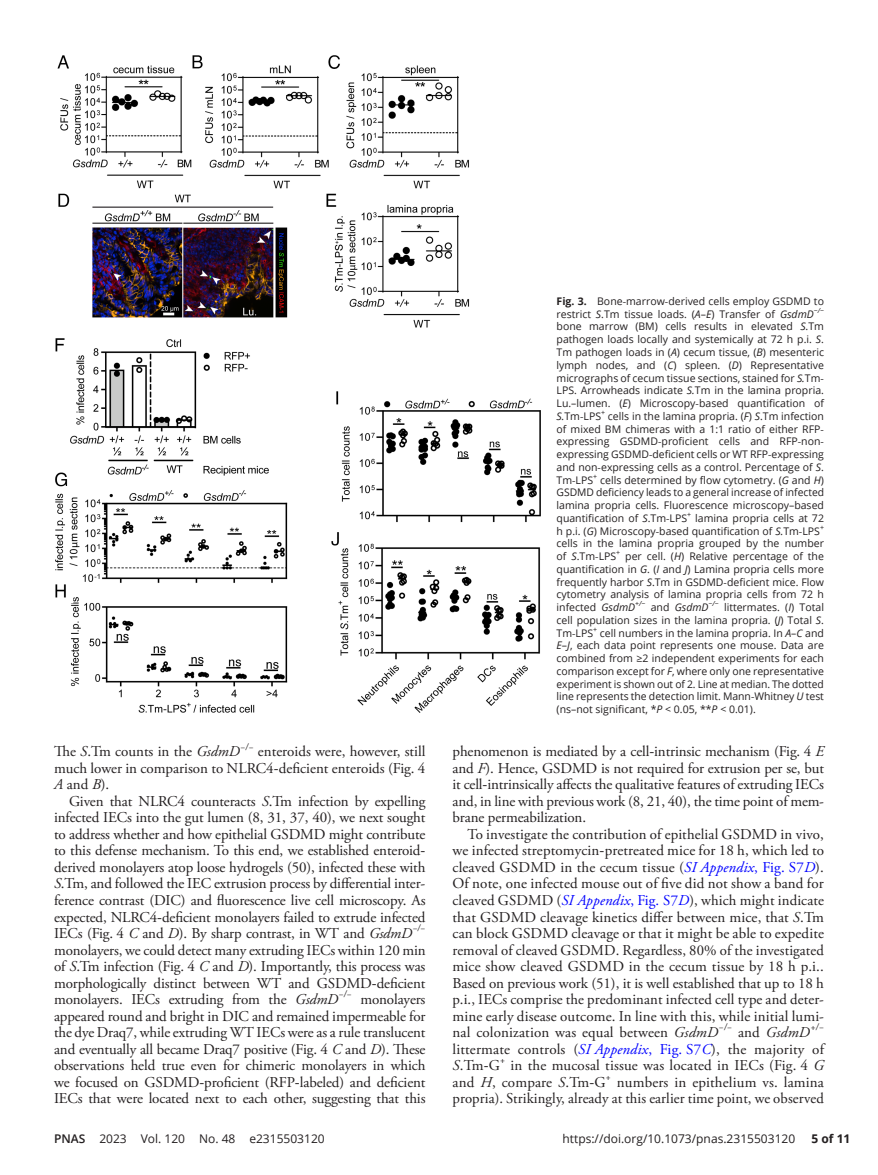
<style>
.page{position:relative;width:878px;height:1175px;background:#fff}
.page>*{position:absolute;margin:0;border:0;box-sizing:border-box;transform-origin:0 0}
.t1{font:15px/16.5px "Adobe Garamond Pro";color:#231f20;text-align:justify}
.t2{font:italic 15px "Adobe Garamond Pro";letter-spacing:.01em;color:#231f20}
.t3{font:12px "Open Sans";color:#231f20}
.t4{font:700 12px "Open Sans";color:#231f20}
.t5{font:10.5px/12.8px "Open Sans";color:#231f20;text-align:justify}
.t6{font:italic 10.5px "Open Sans";color:#231f20}
.t7{font:italic 10.05px "Adobe Garamond Pro";color:#231f20}
.t8{font:10.05px "Adobe Garamond Pro";color:#231f20}
.t9{font:italic 7.05px "Open Sans";color:#231f20}
.t10{font:7.05px "Open Sans";color:#231f20}
.s1{font-style:italic}
.s2{font-family:"STIX"}
.s3{font-weight:700}
.s4{font-style:normal}
.s5{font-style:italic;color:#00f}
.s6{color:#00f}
.s7{font-weight:600}
</style>
<div class="page">
<img style="left:55px;top:55px;width:486px;height:658px">
<p class="t1" style="left:54px;top:744px;width:187px">The <span class="s1">S</span>.Tm counts in the <span class="s1">GsdmD</span></p>
<p class="t7" style="left:240px;top:740px;width:15px">−/−</p>
<p class="t1" style="left:54px;top:744px;width:373px;text-indent:204px">enteroids were, however, still much lower in comparison to NLRC4<span class="s2">-</span>deficient enteroids (Fig. 4<br><span class="s1">A</span> and <span class="s1">B</span>).</p>
<p class="t1" style="left:54px;top:793px;width:373px;text-indent:15px">Given that NLRC4 counteracts <span class="s1">S</span>.Tm infection by expelling infected IECs into the gut lumen (8, 31, 37, 40), we next sought to address whether and how epithelial GSDMD might contribute to this defense mechanism. To this end, we established enteroid&shy;derived monolayers atop loose hydrogels (50), infected these with <span class="s1">S</span>.Tm, and followed the IEC extrusion process by differential inter&shy;ference contrast (DIC) and fluorescence live cell microscopy. As expected, NLRC4<span class="s2">-</span>deficient monolayers failed to extrude infected IECs (Fig. 4 <span class="s1">C</span> and <span class="s1">D</span>). By sharp contrast, in WT and <span class="s1">GsdmD</span></p>
<p class="t7" style="left:412px;top:922px;width:15px">−/−</p>
<p class="t1" style="left:54px;top:942px;width:373px">monolayers, we could detect many extruding IECs within 120 min of <span class="s1">S</span>.Tm infection (Fig. 4 <span class="s1">C</span> and <span class="s1">D</span>). Importantly, this process was morphologically distinct between WT and GSDMD<span class="s2">-</span>deficient monolayers. IECs extruding from the <span class="s1">GsdmD</span></p>
<p class="t7" style="left:338px;top:988px;width:15px">−/−</p>
<p class="t1" style="left:54px;top:991px;width:373px;text-indent:306px">monolayers appeared round and bright in DIC and remained impermeable for the dye Draq7, while extruding WT IECs were as a rule translucent and eventually all became Draq7 positive (Fig. 4 <span class="s1">C</span> and <span class="s1">D</span>). These observations held true even for chimeric monolayers in which we focused on GSDMD<span class="s2">-</span>proficient (RFP<span class="s2">-</span>labeled) and deficient IECs that were located next to each other, suggesting that this</p>
<p class="t5" style="left:556px;top:294px;width:269px"><span class="s3">Fig. 3.</span> Bone<span class="s2">-</span>marrow<span class="s2">-</span>derived cells employ GSDMD to restrict <span class="s1">S</span>.Tm tissue loads. (<span class="s1">A</span>–<span class="s1">E</span>) Transfer of <span class="s1">GsdmD</span></p>
<p class="t9" style="left:813px;top:305px;width:12px">−/−</p>
<p class="t5" style="left:556px;top:320px;width:269px">bone marrow (BM) cells results in elevated <span class="s1">S</span>.Tm pathogen loads locally and systemically at 72 h p.i. <span class="s1">S</span>.<br>Tm pathogen loads in (<span class="s1">A</span>) cecum tissue, (<span class="s1">B</span>) mesenteric lymph nodes, and (<span class="s1">C</span>) spleen. (<span class="s1">D</span>) Representative micrographs of cecum tissue sections, stained for <span class="s1">S.</span>Tm<span class="s2">-</span>LPS. Arrowheads indicate <span class="s1">S.</span>Tm in the lamina propria.<br>Lu.–lumen. (<span class="s1">E</span>) Microscopy<span class="s2">-</span>based quantification of <span class="s1">S.</span>Tm<span class="s2">-</span>LPS</p>
<p class="t10" style="left:601px;top:407px;width:5px">+</p>
<p class="t5" style="left:556px;top:409px;width:269px;text-indent:51px">cells in the lamina propria. (<span class="s1">F</span>) <span class="s1">S</span>.Tm infection of mixed BM chimeras with a 1:1 ratio of either RFP&shy;expressing GSDMD<span class="s2">-</span>proficient cells and RFP<span class="s2">-</span>non&shy;expressing GSDMD<span class="s2">-</span>deficient cells or WT RFP<span class="s2">-</span>expressing and non<span class="s2">-</span>expressing cells as a control. Percentage of <span class="s1">S</span>.<br>Tm<span class="s2">-</span>LPS</p>
<p class="t10" style="left:593px;top:471px;width:5px">+</p>
<p class="t5" style="left:556px;top:473px;width:269px;text-indent:44px">cells determined by flow cytometry. (<span class="s1">G</span> and <span class="s1">H</span>)<br>GSDMD deficiency leads to a general increase of infected lamina propria cells. Fluorescence microscopy–based quantification of <span class="s1">S</span>.Tm<span class="s2">-</span>LPS</p>
<p class="t10" style="left:687px;top:509px;width:5px">+</p>
<p class="t5" style="left:556px;top:511px;width:269px;text-indent:139px">lamina propria cells at 72 h p.i. (<span class="s1">G</span>) Microscopy<span class="s2">-</span>based quantification of <span class="s1">S.</span>Tm<span class="s2">-</span>LPS</p>
<p class="t10" style="left:819px;top:522px;width:5px">+</p>
<p class="t5" style="left:556px;top:537px;width:269px">cells in the lamina propria grouped by the number of <span class="s1">S</span>.Tm<span class="s2">-</span>LPS</p>
<p class="t10" style="left:616px;top:548px;width:5px">+</p>
<p class="t5" style="left:556px;top:549px;width:269px;text-indent:69px">per cell. (<span class="s1">H</span>) Relative percentage of the quantification in <span class="s1">G</span>. (<span class="s1">I</span> and <span class="s1">J</span>) Lamina propria cells more frequently harbor <span class="s1">S</span>.Tm in GSDMD<span class="s2">-</span>deficient mice. Flow cytometry analysis of lamina propria cells from 72 h infected <span class="s1">GsdmD</span></p>
<p class="t9" style="left:635px;top:599px;width:12px">+/−</p>
<p class="t6" style="left:650px;top:600px;width:59px"><span class="s4">and</span> GsdmD</p>
<p class="t9" style="left:708px;top:599px;width:12px">−/−</p>
<p class="t5" style="left:556px;top:600px;width:269px;text-indent:167px">littermates. (<span class="s1">I</span>) Total cell population sizes in the lamina propria. (<span class="s1">J</span>) Total <span class="s1">S</span>.<br>Tm<span class="s2">-</span>LPS</p>
<p class="t10" style="left:593px;top:624px;width:5px">+</p>
<p class="t5" style="left:556px;top:626px;width:269px;text-indent:43px">cell numbers in the lamina propria. In <span class="s1">A</span>–<span class="s1">C</span> and <span class="s1">E</span>–<span class="s1">J</span>, each data point represents one mouse. Data are combined from ≥2 independent experiments for each comparison except for <span class="s1">F</span>, where only one representative experiment is shown out of 2. Line at median. The dotted line represents the detection limit. Mann<span class="s2">-</span>Whitney <span class="s1">U</span> test (ns–not significant, *<span class="s1">P</span> &lt; 0.05, **<span class="s1">P</span> &lt; 0.01).</p>
<p class="t1" style="left:452px;top:744px;width:373px">phenomenon is mediated by a cell<span class="s2">-</span>intrinsic mechanism (Fig. 4 <span class="s1">E </span>and <span class="s1">F</span>). Hence, GSDMD is not required for extrusion per se, but it cell<span class="s2">-</span>intrinsically affects the qualitative features of extruding IECs and, in line with previous work (8, 21, 40), the time point of mem&shy;brane permeabilization.</p>
<p class="t1" style="left:452px;top:826px;width:373px;text-indent:15px">To investigate the contribution of epithelial GSDMD in vivo, we infected streptomycin<span class="s2">-</span>pretreated mice for 18 h, which led to cleaved GSDMD in the cecum tissue (<span class="s5">SI Appendix</span><span class="s6">, Fig. S7</span><span class="s5">D</span>).<br>Of note, one infected mouse out of five did not show a band for cleaved GSDMD (<span class="s5">SI Appendix</span><span class="s6">, Fig. S7</span><span class="s5">D</span>), which might indicate that GSDMD cleavage kinetics differ between mice, that <span class="s1">S</span>.Tm can block GSDMD cleavage or that it might be able to expedite removal of cleaved GSDMD. Regardless, 80% of the investigated mice show cleaved GSDMD in the cecum tissue by 18 h p.i..<br>Based on previous work (51), it is well established that up to 18 h p.i., IECs comprise the predominant infected cell type and deter&shy;mine early disease outcome. In line with this, while initial lumi&shy;nal colonization was equal between <span class="s1">GsdmD</span></p>
<p class="t7" style="left:718px;top:1021px;width:15px">−/−</p>
<p class="t2" style="left:737px;top:1023px;width:73px"><span class="s4">and</span> GsdmD</p>
<p class="t7" style="left:809px;top:1021px;width:15px">+/−</p>
<p class="t1" style="left:452px;top:1041px;width:373px">littermate controls (<span class="s5">SI Appendix</span><span class="s6">, Fig. S7</span><span class="s5">C</span>), the majority of<br><span class="s1">S</span>.Tm<span class="s2">-</span>G</p>
<p class="t8" style="left:500px;top:1054px;width:6px">+</p>
<p class="t1" style="left:452px;top:1057px;width:373px;text-indent:58px">in the mucosal tissue was located in IECs (Fig. 4 <span class="s1">G </span>and <span class="s1">H</span>, compare <span class="s1">S</span>.Tm<span class="s2">-</span>G</p>
<p class="t8" style="left:605px;top:1070px;width:6px">+</p>
<p class="t1" style="left:452px;top:1074px;width:373px;text-align:right">numbers in epithelium vs. lamina<br>propria). Strikingly, already at this earlier time point, we observed</p>
<p class="t3" style="left:54px;top:1130px;width:272px"><span class="s7">PNAS</span> 2023 Vol. 120 No. 48 e2315503120</p>
<p class="t3" style="left:562px;top:1130px;width:234px">https://doi.org/10.1073/pnas.2315503120</p>
<p class="t4" style="left:811px;top:1130px;width:40px">5 of 11</p>
</div>
